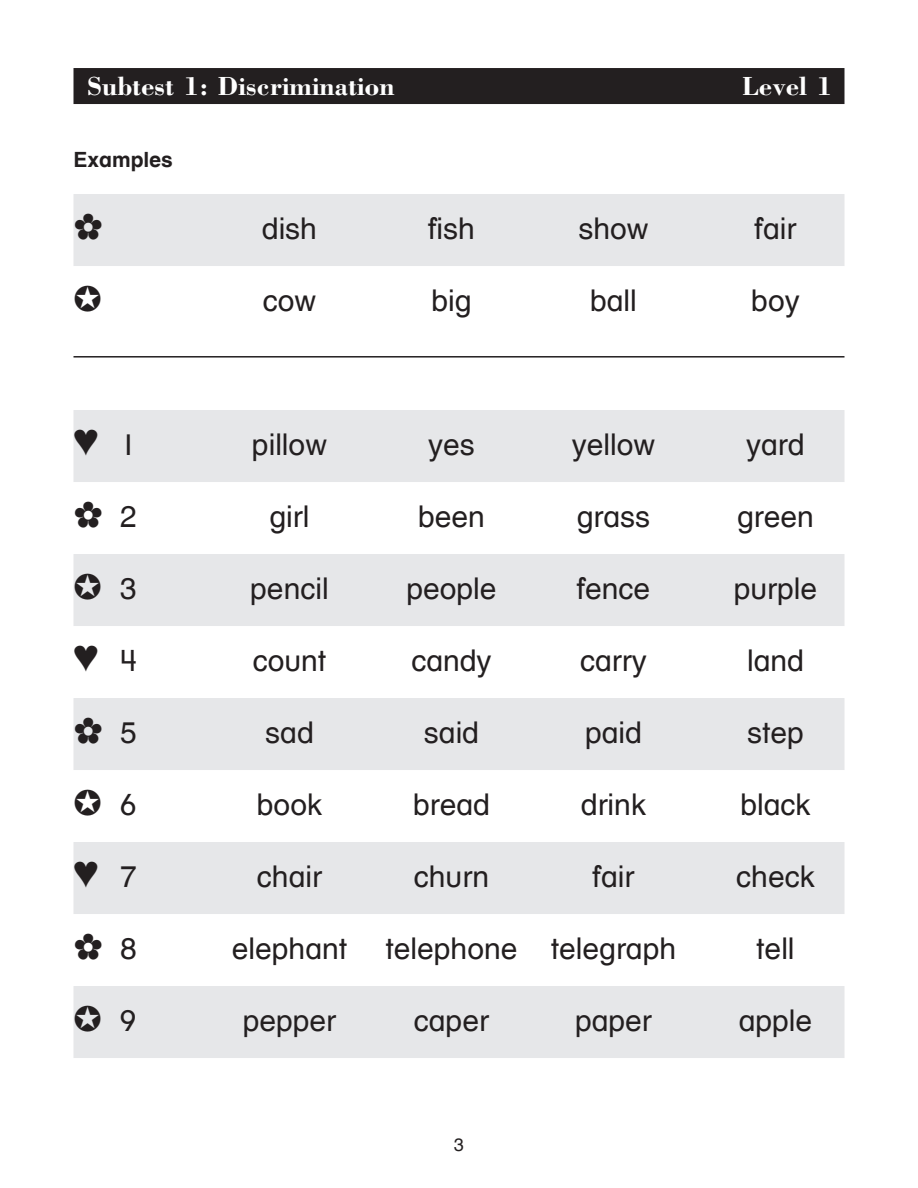
<style>
.page{position:relative;width:918px;height:1188px;background:#fff}
.page>*{position:absolute;margin:0;border:0;box-sizing:border-box;transform-origin:0 0}
.t1{font:30px "Helvetica Textbook Com";color:#231f20}
.t2{font:700 27px "Bodoni";color:#fff}
.t3{font:700 21px "Helvetica Textbook Com";color:#231f20}
.t4{font:18px "Helvetica Textbook Com";color:#231f20}
</style>
<div class="page">
<div style="left:74px;top:68px;width:770px;height:36px;background:#231f20"></div>
<div style="left:74px;top:194px;width:770px;height:72px;background:#e6e7e9"></div>
<hr style="left:74px;top:356px;width:770px;height:2px;background:#231f20">
<div style="left:74px;top:410px;width:770px;height:72px;background:#e6e7e9"></div>
<div style="left:74px;top:554px;width:770px;height:72px;background:#e6e7e9"></div>
<div style="left:74px;top:698px;width:770px;height:72px;background:#e6e7e9"></div>
<div style="left:74px;top:842px;width:770px;height:72px;background:#e6e7e9"></div>
<div style="left:74px;top:986px;width:770px;height:72px;background:#e6e7e9"></div>
<p class="t2" style="left:87px;top:77px;width:309px">Subtest 1: Discrimination</p>
<p class="t2" style="left:742px;top:77px;width:92px">Level 1</p>
<p class="t3" style="left:74px;top:146px;width:101px">Examples</p>
<p class="t1" style="left:262px;top:210px;width:57px">dish</p>
<p class="t1" style="left:428px;top:210px;width:48px">fish</p>
<p class="t1" style="left:578px;top:210px;width:72px">show</p>
<p class="t1" style="left:755px;top:210px;width:43px">fair</p>
<p class="t1" style="left:263px;top:282px;width:55px">cow</p>
<p class="t1" style="left:431px;top:282px;width:42px">big</p>
<p class="t1" style="left:590px;top:282px;width:48px">ball</p>
<p class="t1" style="left:751px;top:282px;width:50px">boy</p>
<p class="t1" style="left:74px;top:426px;width:65px">♥ 1</p>
<p class="t1" style="left:252px;top:426px;width:77px">pillow</p>
<p class="t1" style="left:428px;top:426px;width:48px">yes</p>
<p class="t1" style="left:572px;top:426px;width:85px">yellow</p>
<p class="t1" style="left:746px;top:426px;width:60px">yard</p>
<p class="t1" style="left:74px;top:498px;width:65px">✿ 2</p>
<p class="t1" style="left:270px;top:498px;width:41px">girl</p>
<p class="t1" style="left:418px;top:498px;width:68px">been</p>
<p class="t1" style="left:577px;top:498px;width:75px">grass</p>
<p class="t1" style="left:737px;top:498px;width:78px">green</p>
<p class="t1" style="left:74px;top:570px;width:65px">✪ 3</p>
<p class="t1" style="left:250px;top:570px;width:80px">pencil</p>
<p class="t1" style="left:406px;top:570px;width:92px">people</p>
<p class="t1" style="left:577px;top:570px;width:75px">fence</p>
<p class="t1" style="left:734px;top:570px;width:85px">purple</p>
<p class="t1" style="left:74px;top:642px;width:65px">♥ 4</p>
<p class="t1" style="left:253px;top:642px;width:75px">count</p>
<p class="t1" style="left:411px;top:642px;width:82px">candy</p>
<p class="t1" style="left:580px;top:642px;width:68px">carry</p>
<p class="t1" style="left:747px;top:642px;width:58px">land</p>
<p class="t1" style="left:74px;top:714px;width:65px">✿ 5</p>
<p class="t1" style="left:265px;top:714px;width:50px">sad</p>
<p class="t1" style="left:424px;top:714px;width:57px">said</p>
<p class="t1" style="left:585px;top:714px;width:58px">paid</p>
<p class="t1" style="left:747px;top:714px;width:58px">step</p>
<p class="t1" style="left:74px;top:786px;width:65px">✪ 6</p>
<p class="t1" style="left:257px;top:786px;width:67px">book</p>
<p class="t1" style="left:413px;top:786px;width:78px">bread</p>
<p class="t1" style="left:581px;top:786px;width:67px">drink</p>
<p class="t1" style="left:740px;top:786px;width:72px">black</p>
<p class="t1" style="left:74px;top:858px;width:65px">♥ 7</p>
<p class="t1" style="left:257px;top:858px;width:67px">chair</p>
<p class="t1" style="left:414px;top:858px;width:77px">churn</p>
<p class="t1" style="left:593px;top:858px;width:43px">fair</p>
<p class="t1" style="left:736px;top:858px;width:80px">check</p>
<p class="t1" style="left:74px;top:930px;width:65px">✿ 8</p>
<p class="t1" style="left:232px;top:930px;width:117px">elephant</p>
<p class="t1" style="left:386px;top:930px;width:292px">telephone telegraph</p>
<p class="t1" style="left:756px;top:930px;width:40px">tell</p>
<p class="t1" style="left:74px;top:1002px;width:65px">✪ 9</p>
<p class="t1" style="left:243px;top:1002px;width:95px">pepper</p>
<p class="t1" style="left:414px;top:1002px;width:77px">caper</p>
<p class="t1" style="left:575px;top:1002px;width:78px">paper</p>
<p class="t1" style="left:739px;top:1002px;width:75px">apple</p>
<p class="t4" style="left:454px;top:1134px;width:12px">3</p>
</div>
